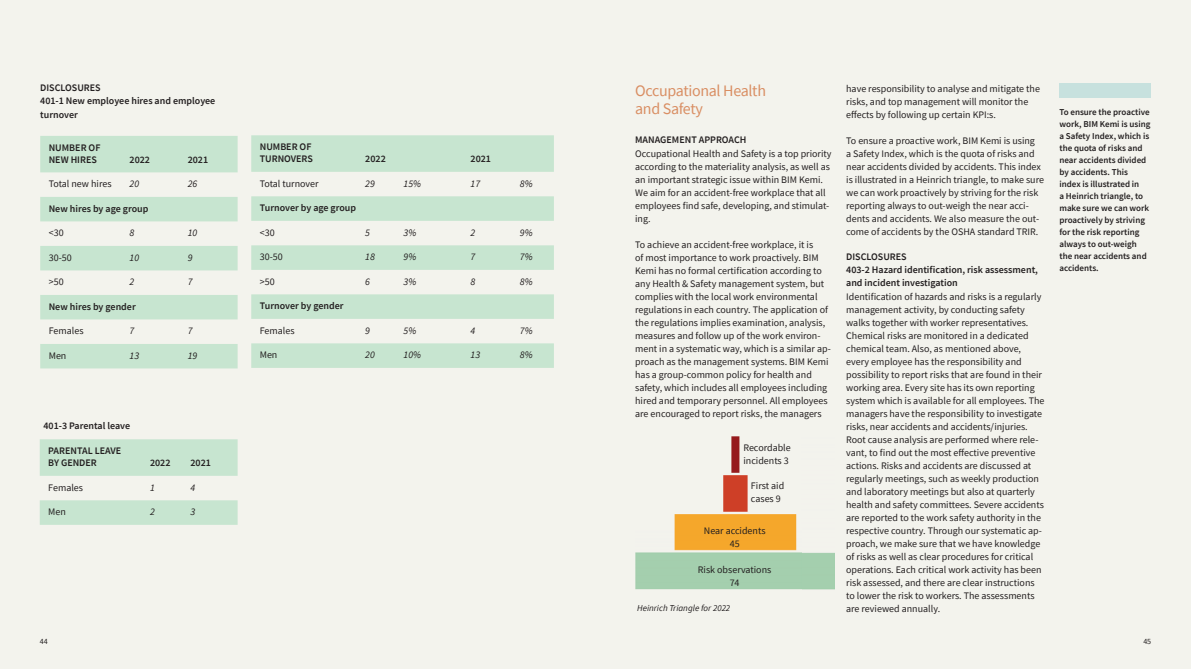
<style>
.page{position:relative;width:1191px;height:669px;background:#fff}
.page>*{position:absolute;margin:0;border:0;box-sizing:border-box;transform-origin:0 0}
.t1{font:16px/18px "Source Sans Pro";letter-spacing:-.02em;color:#d98e63}
.t2{font:10px/13px "Source Sans Pro";color:#231f20}
.t3{font:600 10px/13px "Source Sans Pro";color:#231f20}
.t4{font:italic 10px "Source Sans Pro";color:#231f20}
.t5{font:600 9px/12px "Source Sans Pro";color:#231f20}
.t6{font:italic 9px "Source Sans Pro";color:#231f20}
.t7{font:8px "Source Sans Pro";color:#231f20}
</style>
<div class="page">
<div style="left:0;top:0;width:595px;height:669px;background:#f3f3ed"></div>
<div style="left:595px;top:0;width:596px;height:669px;background:#f3f3ed"></div>
<svg style="left:40px;top:136px;width:198px;height:232px;fill:#c7e5d0"></svg>
<svg style="left:251px;top:135px;width:303px;height:233px;fill:#c7e5d0"></svg>
<svg style="left:40px;top:439px;width:198px;height:86px"></svg>
<div style="left:1059px;top:84px;width:92px;height:14px;background:#c7e1de"></div>
<img style="left:635px;top:436px;width:199px;height:154px">
<p class="t3" style="left:40px;top:81px;width:177px">DISCLOSURES<br>401-1 New employee hires and employee</p>
<p class="t3" style="left:40px;top:108px;width:39px">turnover</p>
<p class="t3" style="left:49px;top:141px;width:53px;line-height:12px">NUMBER OF<br>NEW HIRES</p>
<p class="t3" style="left:130px;top:153px;width:22px">2022</p>
<p class="t3" style="left:188px;top:153px;width:22px">2021</p>
<p class="t2" style="left:49px;top:178px;width:64px">Total new hires</p>
<p class="t4" style="left:130px;top:178px;width:11px">20</p>
<p class="t4" style="left:188px;top:178px;width:11px">26</p>
<p class="t3" style="left:49px;top:202px;width:101px">New hires by age group</p>
<p class="t2" style="left:49px;top:227px;width:16px">&lt;30</p>
<p class="t4" style="left:130px;top:227px;width:6px">8</p>
<p class="t4" style="left:188px;top:227px;width:11px">10</p>
<p class="t2" style="left:49px;top:251px;width:24px">30-50</p>
<p class="t4" style="left:130px;top:251px;width:11px">10</p>
<p class="t4" style="left:188px;top:251px;width:6px">9</p>
<p class="t2" style="left:49px;top:276px;width:16px">&gt;50</p>
<p class="t4" style="left:130px;top:276px;width:6px">2</p>
<p class="t4" style="left:188px;top:276px;width:6px">7</p>
<p class="t3" style="left:49px;top:300px;width:88px">New hires by gender</p>
<p class="t2" style="left:49px;top:325px;width:36px">Females</p>
<p class="t4" style="left:130px;top:325px;width:6px">7</p>
<p class="t4" style="left:188px;top:325px;width:6px">7</p>
<p class="t2" style="left:49px;top:349px;width:19px">Men</p>
<p class="t4" style="left:130px;top:349px;width:11px">13</p>
<p class="t4" style="left:188px;top:349px;width:11px">19</p>
<p class="t3" style="left:43px;top:419px;width:88px">401-3 Parental leave</p>
<p class="t3" style="left:48px;top:445px;width:74px;line-height:12px">PARENTAL LEAVE<br>BY GENDER</p>
<p class="t3" style="left:150px;top:456px;width:22px">2022</p>
<p class="t3" style="left:190px;top:456px;width:22px">2021</p>
<p class="t2" style="left:48px;top:481px;width:36px">Females</p>
<p class="t4" style="left:150px;top:481px;width:6px">1</p>
<p class="t4" style="left:190px;top:481px;width:6px">4</p>
<p class="t2" style="left:48px;top:505px;width:19px">Men</p>
<p class="t4" style="left:150px;top:506px;width:6px">2</p>
<p class="t4" style="left:190px;top:506px;width:6px">3</p>
<p class="t3" style="left:260px;top:141px;width:55px;line-height:12px">NUMBER OF<br>TURNOVERS</p>
<p class="t3" style="left:365px;top:152px;width:22px">2022</p>
<p class="t3" style="left:470px;top:152px;width:22px">2021</p>
<p class="t2" style="left:260px;top:177px;width:60px">Total turnover</p>
<p class="t4" style="left:365px;top:177px;width:11px">29</p>
<p class="t4" style="left:403px;top:177px;width:19px">15%</p>
<p class="t4" style="left:470px;top:177px;width:11px">17</p>
<p class="t4" style="left:520px;top:177px;width:14px">8%</p>
<p class="t3" style="left:260px;top:201px;width:98px">Turnover by age group</p>
<p class="t2" style="left:260px;top:226px;width:16px">&lt;30</p>
<p class="t4" style="left:365px;top:226px;width:6px">5</p>
<p class="t4" style="left:403px;top:226px;width:14px">3%</p>
<p class="t4" style="left:470px;top:226px;width:6px">2</p>
<p class="t4" style="left:520px;top:226px;width:14px">9%</p>
<p class="t2" style="left:260px;top:250px;width:24px">30-50</p>
<p class="t4" style="left:365px;top:251px;width:11px">18</p>
<p class="t4" style="left:403px;top:251px;width:14px">9%</p>
<p class="t4" style="left:470px;top:251px;width:6px">7</p>
<p class="t4" style="left:520px;top:251px;width:14px">7%</p>
<p class="t2" style="left:260px;top:275px;width:16px">&gt;50</p>
<p class="t4" style="left:365px;top:275px;width:6px">6</p>
<p class="t4" style="left:403px;top:275px;width:14px">3%</p>
<p class="t4" style="left:470px;top:275px;width:6px">8</p>
<p class="t4" style="left:520px;top:275px;width:14px">8%</p>
<p class="t3" style="left:260px;top:299px;width:85px">Turnover by gender</p>
<p class="t2" style="left:260px;top:324px;width:36px">Females</p>
<p class="t4" style="left:365px;top:324px;width:6px">9</p>
<p class="t4" style="left:403px;top:324px;width:14px">5%</p>
<p class="t4" style="left:470px;top:324px;width:6px">4</p>
<p class="t4" style="left:520px;top:324px;width:14px">7%</p>
<p class="t2" style="left:260px;top:349px;width:19px">Men</p>
<p class="t4" style="left:365px;top:349px;width:11px">20</p>
<p class="t4" style="left:403px;top:349px;width:19px">10%</p>
<p class="t4" style="left:470px;top:349px;width:11px">13</p>
<p class="t4" style="left:520px;top:349px;width:14px">8%</p>
<h1 class="t1" style="left:635px;top:81px;width:132px">Occupational Health and Safety</h1>
<p class="t3" style="left:635px;top:133px;width:113px">MANAGEMENT APPROACH</p>
<p class="t2" style="left:635px;top:147px;width:198px">Occupational Health and Safety is a top priority according to the materiality analysis, as well as an important strategic issue within BIM Kemi.<br>We aim for an accident-free workplace that all employees find safe, developing, and stimulat&shy;ing.</p>
<p class="t2" style="left:635px;top:238px;width:197px">To achieve an accident-free workplace, it is<br>of most importance to work proactively. BIM Kemi has no formal certification according to any Health &amp; Safety management system, but complies with the local work environmental regulations in each country. The application of the regulations implies examination, analysis, measures and follow up of the work environ&shy;ment in a systematic way, which is a similar ap&shy;proach as the management systems. BIM Kemi has a group-common policy for health and safety, which includes all employees including hired and temporary personnel. All employees are encouraged to report risks, the managers</p>
<p class="t2" style="left:743px;top:442px;width:49px">Recordable incidents 3</p>
<p class="t2" style="left:751px;top:479px;width:35px">First aid cases 9</p>
<p class="t2" style="left:704px;top:524px;width:63px;text-align:center">Near accidents<br>45</p>
<p class="t2" style="left:698px;top:563px;width:75px;text-align:center">Risk observations<br>74</p>
<p class="t6" style="left:637px;top:603px;width:95px">Heinrich Triangle for 2022</p>
<p class="t2" style="left:846px;top:82px;width:195px">have responsibility to analyse and mitigate the risks, and top management will monitor the effects by following up certain KPI:s.</p>
<p class="t2" style="left:846px;top:134px;width:199px">To ensure a proactive work, BIM Kemi is using<br>a Safety Index, which is the quota of risks and near accidents divided by accidents. This index is illustrated in a Heinrich triangle, to make sure we can work proactively by striving for the risk reporting always to out-weigh the near acci&shy;dents and accidents. We also measure the out&shy;come of accidents by the OSHA standard TRIR.</p>
<p class="t3" style="left:846px;top:250px;width:193px">DISCLOSURES<br>403-2 Hazard identification, risk assessment, and incident investigation</p>
<p class="t2" style="left:846px;top:290px;width:200px">Identification of hazards and risks is a regularly management activity, by conducting safety walks together with worker representatives.<br>Chemical risks are monitored in a dedicated chemical team. Also, as mentioned above, every employee has the responsibility and possibility to report risks that are found in their working area. Every site has its own reporting system which is available for all employees. The managers have the responsibility to investigate risks, near accidents and accidents/injuries.<br>Root cause analysis are performed where rele&shy;vant, to find out the most effective preventive actions. Risks and accidents are discussed at regularly meetings, such as weekly production and laboratory meetings but also at quarterly health and safety committees. Severe accidents are reported to the work safety authority in the respective country. Through our systematic ap&shy;proach, we make sure that we have knowledge of risks as well as clear procedures for critical operations. Each critical work activity has been risk assessed, and there are clear instructions to lower the risk to workers. The assessments are reviewed annually.</p>
<p class="t5" style="left:1059px;top:106px;width:93px">To ensure the proactive work, BIM Kemi is using a Safety Index, which is the quota of risks and near accidents divided by accidents. This index is illustrated in<br>a Heinrich triangle, to make sure we can work proactively by striving for the risk reporting always to out-weigh the near accidents and accidents.</p>
<p class="t7" style="left:40px;top:636px;width:9px">44</p>
<p class="t7" style="left:1143px;top:636px;width:9px">45</p>
</div>
